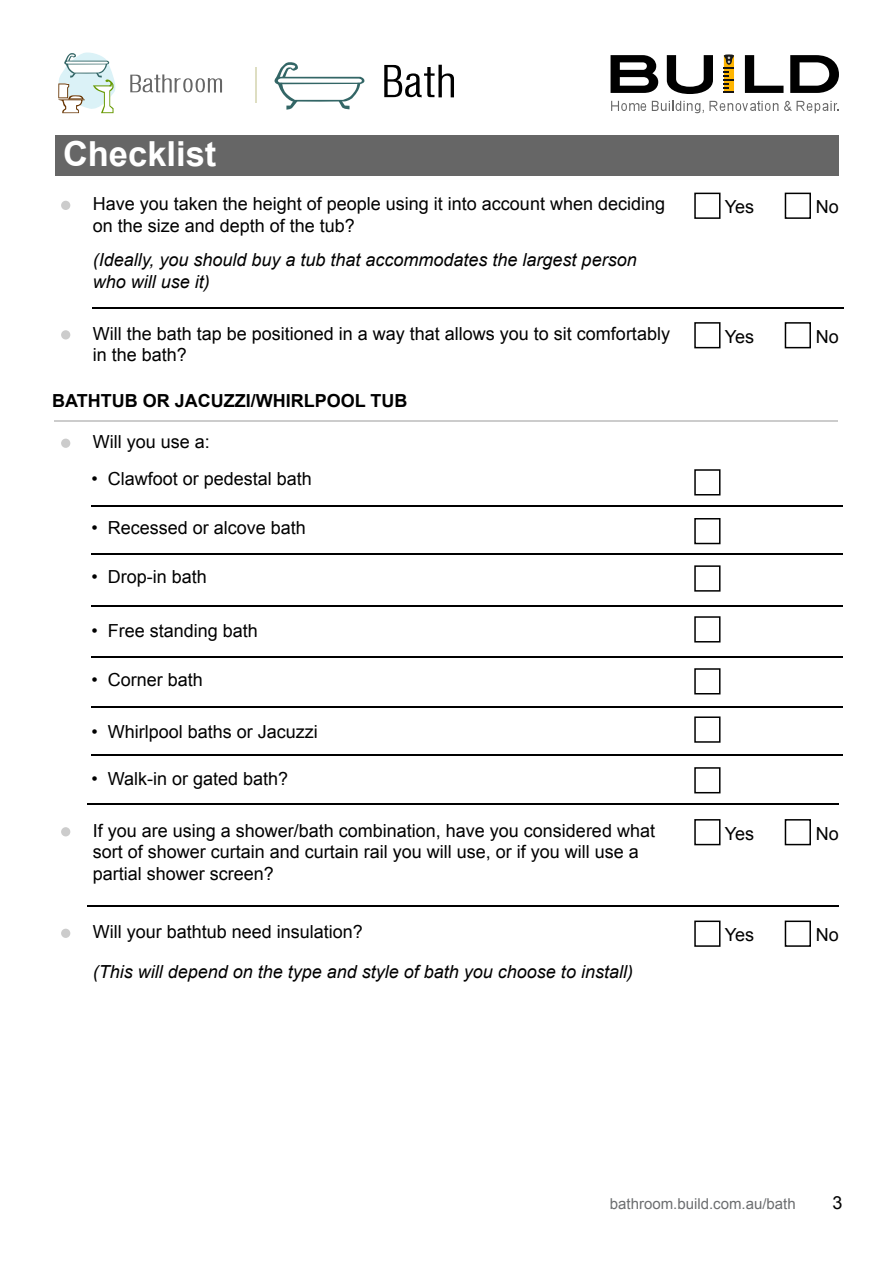
<style>
.page{position:relative;width:893px;height:1263px;background:#fff}
.page>*{position:absolute;margin:0;border:0;box-sizing:border-box;transform-origin:0 0}
.t1{font:700 34.5px "Arial";color:#fff}
.t2{font:18px/21.6px "Arial";color:#000}
.t3{font:italic 18px/21.6px "Arial";color:#000}
.t4{font:700 18px "Arial";color:#000}
.t5{font:15px "Arial";color:#6c6e70}
</style>
<div class="page">
<div style="left:61px;top:201px;width:9px;height:9px;background:#ccc;border-radius:50%"></div>
<div style="left:61px;top:439px;width:9px;height:9px;background:#ccc;border-radius:50%"></div>
<div style="left:61px;top:330px;width:9px;height:9px;background:#ccc;border-radius:50%"></div>
<div style="left:61px;top:827px;width:9px;height:9px;background:#ccc;border-radius:50%"></div>
<div style="left:61px;top:929px;width:9px;height:9px;background:#ccc;border-radius:50%"></div>
<div style="left:785px;top:193px;width:26px;height:26px;border:2px solid #000"></div>
<div style="left:694px;top:193px;width:26px;height:26px;border:2px solid #000"></div>
<div style="left:785px;top:322px;width:26px;height:26px;border:2px solid #000"></div>
<div style="left:694px;top:322px;width:26px;height:26px;border:2px solid #000"></div>
<div style="left:785px;top:819px;width:26px;height:26px;border:2px solid #000"></div>
<div style="left:694px;top:819px;width:26px;height:26px;border:2px solid #000"></div>
<div style="left:785px;top:920px;width:26px;height:27px;border:2px solid #000"></div>
<div style="left:694px;top:920px;width:26px;height:27px;border:2px solid #000"></div>
<hr style="left:54px;top:420px;width:784px;height:2px;background:#ccc">
<hr style="left:92px;top:506px;width:751px;height:1px;background:#000">
<hr style="left:93px;top:308px;width:751px;height:1px;background:#000">
<hr style="left:92px;top:554px;width:751px;height:1px;background:#000">
<hr style="left:92px;top:605px;width:751px;height:1px;background:#000">
<hr style="left:92px;top:657px;width:751px;height:1px;background:#000">
<hr style="left:92px;top:706px;width:751px;height:1px;background:#000">
<hr style="left:92px;top:754px;width:751px;height:1px;background:#000">
<hr style="left:88px;top:804px;width:751px;height:1px;background:#000">
<hr style="left:88px;top:906px;width:751px;height:1px;background:#000">
<div style="left:694px;top:469px;width:26px;height:26px;border:2px solid #000"></div>
<div style="left:694px;top:518px;width:26px;height:26px;border:2px solid #000"></div>
<div style="left:694px;top:565px;width:26px;height:27px;border:2px solid #000"></div>
<div style="left:694px;top:616px;width:26px;height:26px;border:2px solid #000"></div>
<div style="left:694px;top:668px;width:26px;height:26px;border:2px solid #000"></div>
<div style="left:694px;top:716px;width:26px;height:27px;border:2px solid #000"></div>
<div style="left:694px;top:767px;width:26px;height:26px;border:2px solid #000"></div>
<div style="left:56px;top:135px;width:783px;height:41px;background:#666"></div>
<svg style="left:611px;top:55px;width:47px;height:38px"></svg>
<svg style="left:667px;top:55px;width:46px;height:39px"></svg>
<svg style="left:745px;top:55px;width:38px;height:38px"></svg>
<svg style="left:790px;top:55px;width:49px;height:38px"></svg>
<svg style="left:724px;top:54px;width:10px;height:39px"></svg>
<svg style="left:611px;top:101px;width:35px;height:10px"></svg>
<svg style="left:652px;top:101px;width:126px;height:12px"></svg>
<svg style="left:784px;top:101px;width:54px;height:12px"></svg>
<hr style="left:255px;top:67px;width:1px;height:35px;background:#dedec2">
<svg style="left:384px;top:65px;width:70px;height:32px"></svg>
<svg style="left:130px;top:74px;width:92px;height:19px"></svg>
<svg style="left:274px;top:62px;width:91px;height:48px"></svg>
<svg style="left:58px;top:52px;width:58px;height:61px"></svg>
<h1 class="t1" style="left:63px;top:131px;width:155px">Checklist</h1>
<p class="t2" style="left:93px;top:193px;width:574px">Have you taken the height of people using it into account when deciding on the size and depth of the tub?</p>
<p class="t3" style="left:93px;top:249px;width:545px">(Ideally, you should buy a tub that accommodates the largest person who will use it)</p>
<p class="t2" style="left:93px;top:323px;width:579px">Will the bath tap be positioned in a way that allows you to sit comfortably in the bath?</p>
<p class="t4" style="left:52px;top:388px;width:357px">BATHTUB OR JACUZZI/WHIRLPOOL TUB</p>
<p class="t2" style="left:93px;top:431px;width:119px">Will you use a:</p>
<p class="t2" style="left:92px;top:468px;width:222px">• Clawfoot or pedestal bath</p>
<p class="t2" style="left:92px;top:517px;width:216px">• Recessed or alcove bath</p>
<p class="t2" style="left:92px;top:566px;width:117px">• Drop-in bath</p>
<p class="t2" style="left:92px;top:620px;width:168px">• Free standing bath</p>
<p class="t2" style="left:92px;top:669px;width:113px">• Corner bath</p>
<p class="t2" style="left:92px;top:721px;width:228px">• Whirlpool baths or Jacuzzi</p>
<p class="t2" style="left:92px;top:768px;width:198px">• Walk-in or gated bath?</p>
<p class="t2" style="left:93px;top:820px;width:564px">If you are using a shower/bath combination, have you considered what sort of shower curtain and curtain rail you will use, or if you will use a partial shower screen?</p>
<p class="t2" style="left:93px;top:921px;width:272px">Will your bathtub need insulation?</p>
<p class="t3" style="left:93px;top:961px;width:542px">(This will depend on the type and style of bath you choose to install)</p>
<p class="t2" style="left:725px;top:196px;width:31px">Yes</p>
<p class="t2" style="left:816px;top:196px;width:25px">No</p>
<p class="t2" style="left:725px;top:326px;width:31px">Yes</p>
<p class="t2" style="left:816px;top:326px;width:25px">No</p>
<p class="t2" style="left:725px;top:823px;width:31px">Yes</p>
<p class="t2" style="left:816px;top:823px;width:25px">No</p>
<p class="t2" style="left:725px;top:924px;width:31px">Yes</p>
<p class="t2" style="left:816px;top:924px;width:25px">No</p>
<p class="t5" style="left:610px;top:1194px;width:187px">bathroom.build.com.au/bath</p>
<p class="t2" style="left:832px;top:1192px;width:12px">3</p>
</div>
